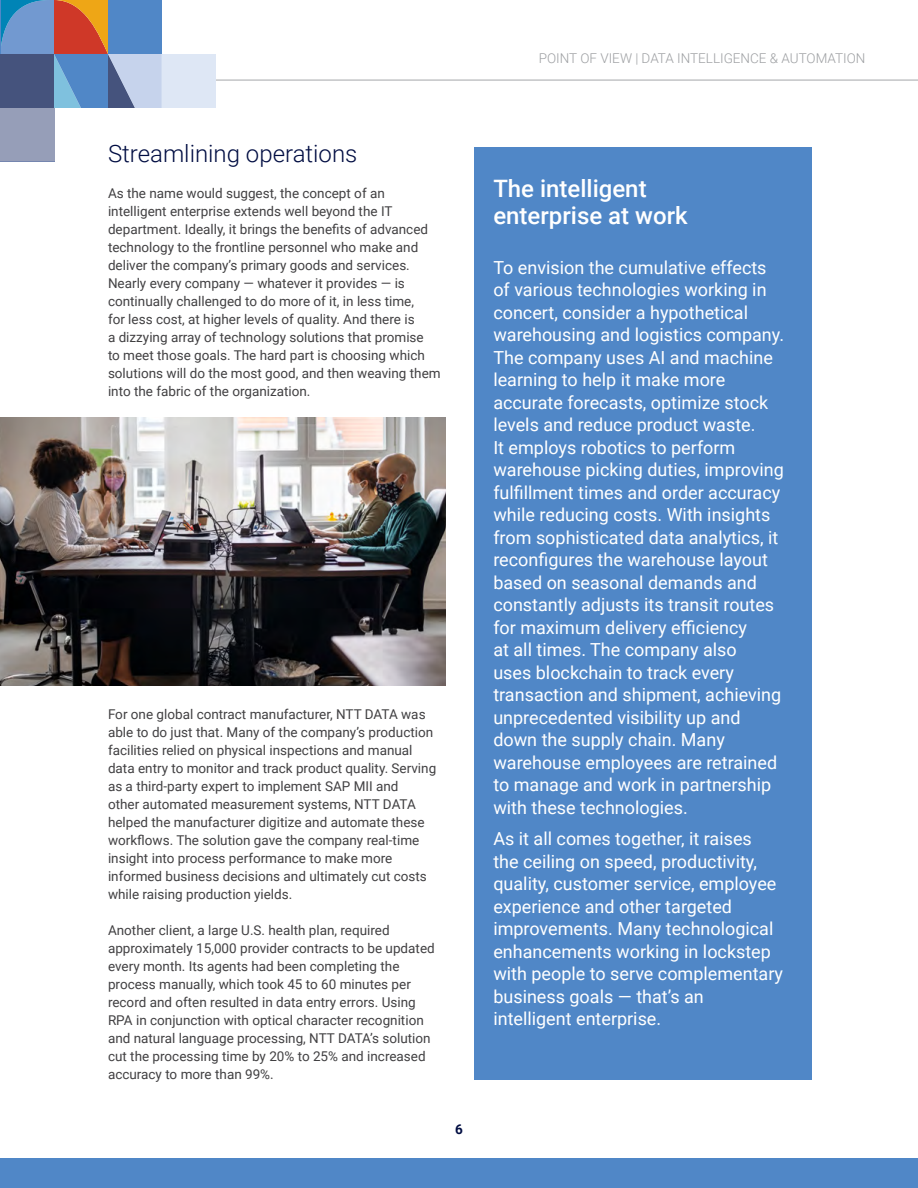
<style>
.page{position:relative;width:918px;height:1188px;background:#fff}
.page>*{position:absolute;margin:0;border:0;box-sizing:border-box;transform-origin:0 0}
.t1{font:500 24px/27px "Roboto";color:#fff}
.t2{font:300 24px "Roboto";color:#000d42}
.t3{font:18px/22.5px "Roboto";color:#fff}
.t4{font:13.5px/18px "Roboto";color:#414042}
.t5{font:300 13.5px "Roboto";color:#9d9fa2}
.t6{font:700 13.5px "Roboto";color:#000d42}
</style>
<div class="page">
<div style="left:0;top:1158px;width:918px;height:30px;background:#5087c7"></div>
<hr style="left:216px;top:79px;width:702px;height:2px;background:#c2c4c6">
<svg style="left:0;top:0;width:162px;height:108px;background:#7783a2"></svg>
<div style="left:0;top:108px;width:54px;height:54px;background:#969eb8"></div>
<div style="left:162px;top:54px;width:54px;height:54px;background:#dee7f5"></div>
<hr style="left:0;top:0;width:1px;height:54px;background:#5087c7">
<div style="left:474px;top:148px;width:338px;height:932px;background:#5087c7"></div>
<img style="left:0;top:418px;width:446px;height:268px">
<p class="t5" style="left:539px;top:49px;width:328px">POINT OF VIEW | DATA INTELLIGENCE &amp; AUTOMATION</p>
<h1 class="t2" style="left:108px;top:136px;width:251px">Streamlining operations</h1>
<p class="t4" style="left:108px;top:183px;width:334px">As the name would suggest, the concept of an intelligent enterprise extends well beyond the IT department. Ideally, it brings the benefits of advanced technology to the frontline personnel who make and deliver the company’s primary goods and services.<br>Nearly every company — whatever it provides — is continually challenged to do more of it, in less time,<br>for less cost, at higher levels of quality. And there is<br>a dizzying array of technology solutions that promise<br>to meet those goals. The hard part is choosing which solutions will do the most good, and then weaving them into the fabric of the organization.</p>
<h1 class="t1" style="left:493px;top:174px;width:196px">The intelligent enterprise at work</h1>
<p class="t3" style="left:493px;top:255px;width:292px">To envision the cumulative effects of various technologies working in concert, consider a hypothetical warehousing and logistics company.<br>The company uses AI and machine learning to help it make more accurate forecasts, optimize stock levels and reduce product waste.<br>It employs robotics to perform warehouse picking duties, improving fulfillment times and order accuracy while reducing costs. With insights from sophisticated data analytics, it reconfigures the warehouse layout based on seasonal demands and constantly adjusts its transit routes for maximum delivery efficiency<br>at all times. The company also<br>uses blockchain to track every transaction and shipment, achieving unprecedented visibility up and down the supply chain. Many warehouse employees are retrained to manage and work in partnership with these technologies.</p>
<p class="t3" style="left:493px;top:827px;width:291px">As it all comes together, it raises<br>the ceiling on speed, productivity, quality, customer service, employee experience and other targeted improvements. Many technological enhancements working in lockstep with people to serve complementary business goals — that’s an intelligent enterprise.</p>
<p class="t4" style="left:108px;top:705px;width:330px">For one global contract manufacturer, NTT DATA was able to do just that. Many of the company’s production facilities relied on physical inspections and manual data entry to monitor and track product quality. Serving as a third-party expert to implement SAP MII and<br>other automated measurement systems, NTT DATA helped the manufacturer digitize and automate these workflows. The solution gave the company real-time insight into process performance to make more informed business decisions and ultimately cut costs while raising production yields.</p>
<p class="t4" style="left:108px;top:921px;width:328px">Another client, a large U.S. health plan, required approximately 15,000 provider contracts to be updated every month. Its agents had been completing the process manually, which took 45 to 60 minutes per record and often resulted in data entry errors. Using RPA in conjunction with optical character recognition and natural language processing, NTT DATA’s solution cut the processing time by 20% to 25% and increased accuracy to more than 99%.</p>
<p class="t6" style="left:455px;top:1120px;width:9px">6</p>
</div>
